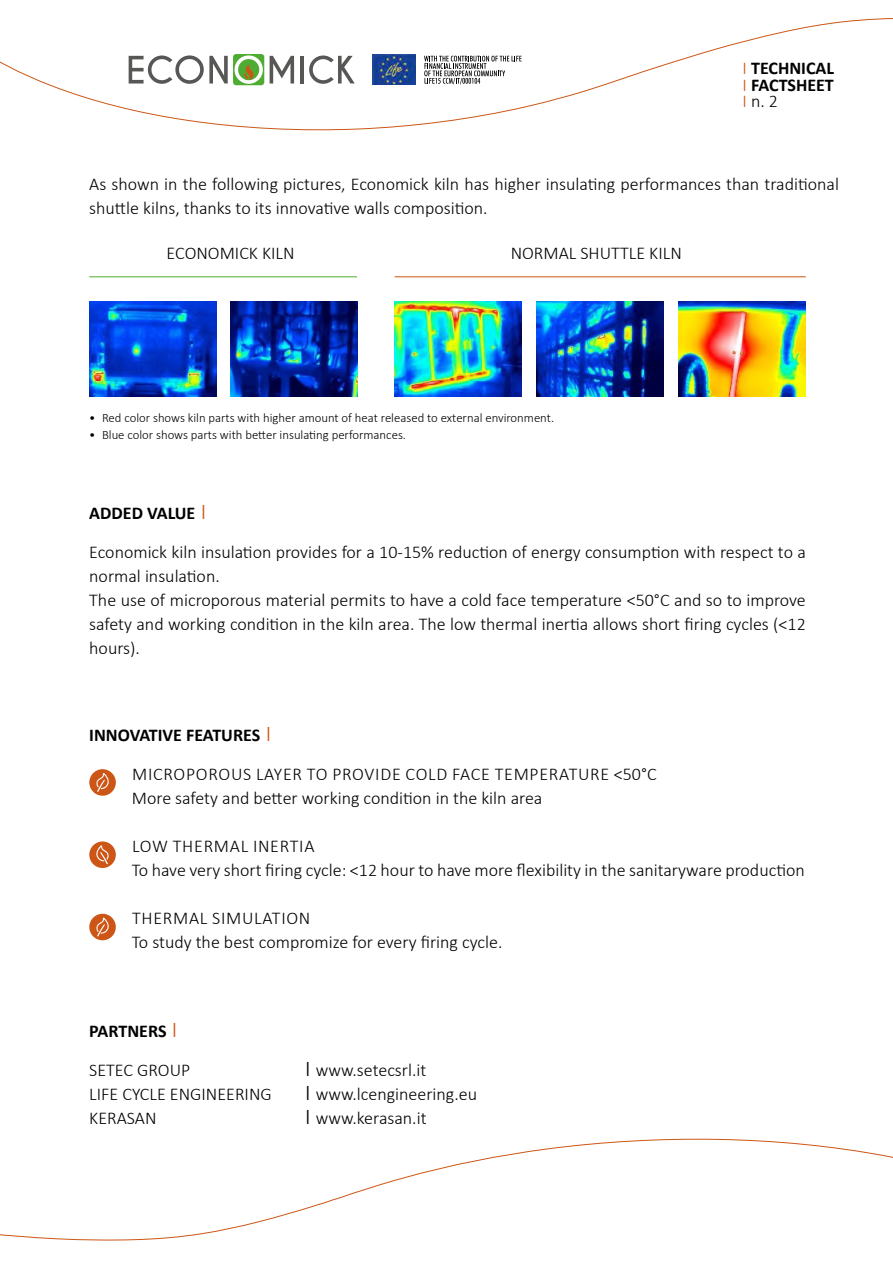
<style>
.page{position:relative;width:893px;height:1263px;background:#fff}
.page>*{position:absolute;margin:0;border:0;box-sizing:border-box;transform-origin:0 0}
.t1{font:300 18px/24px "Calibri";color:#000}
.t2{font:300 18px/39px "Calibri";letter-spacing:.04em;color:#000}
.t3{font:700 18px/16.5px "Calibri";color:#000;text-align:justify}
.t4{font:300 12.75px "Calibri";color:#000}
.s1{font-weight:300;color:#cd5616}
.s2{font-weight:300}
.s3{font-weight:700}
.s4{font-size:22.5px;color:#cd5616}
.s5{font-size:22.5px}
</style>
<div class="page">
<svg style="left:1px;top:18px;width:891px;height:113px"></svg>
<svg style="left:233px;top:54px;width:31px;height:31px"></svg>
<svg style="left:129px;top:55px;width:99px;height:29px"></svg>
<svg style="left:270px;top:56px;width:24px;height:28px"></svg>
<hr style="left:300px;top:56px;width:4px;height:28px;background:#575756">
<svg style="left:309px;top:56px;width:46px;height:28px"></svg>
<svg style="left:235px;top:55px;width:28px;height:29px"></svg>
<svg style="left:424px;top:56px;width:98px;height:28px"></svg>
<img style="left:373px;top:54px;width:43px;height:30px">
<svg style="left:1px;top:1138px;width:891px;height:103px"></svg>
<div style="left:89px;top:769px;width:27px;height:27px;background:#cd5616;border-radius:50%"></div>
<div style="left:89px;top:841px;width:27px;height:27px;background:#cd5616;border-radius:50%"></div>
<div style="left:89px;top:914px;width:27px;height:26px;background:#cd5616;border-radius:50%"></div>
<svg style="left:96px;top:773px;width:13px;height:19px"></svg>
<svg style="left:96px;top:845px;width:13px;height:19px"></svg>
<svg style="left:96px;top:917px;width:13px;height:19px"></svg>
<img style="left:89px;top:301px;width:127px;height:95px">
<img style="left:230px;top:301px;width:127px;height:95px">
<img style="left:395px;top:301px;width:127px;height:95px">
<img style="left:537px;top:301px;width:127px;height:95px">
<img style="left:679px;top:301px;width:127px;height:95px">
<hr style="left:89px;top:276px;width:268px;height:1px;background:#4fac33">
<hr style="left:395px;top:276px;width:411px;height:1px;background:#cd5616">
<p class="t3" style="left:743px;top:60px;width:93px"><span class="s1">I</span> TECHNICAL <span class="s1">I</span> FACTSHEET <span class="s1">I</span> <span class="s2">n. 2</span></p>
<p class="t1" style="left:89px;top:172px;width:751px">As shown in the following pictures, Economick kiln has higher insulating performances than traditional shuttle kilns, thanks to its innovative walls composition.</p>
<p class="t1" style="left:167px;top:241px;width:129px">ECONOMICK KILN</p>
<p class="t1" style="left:511px;top:241px;width:173px">NORMAL SHUTTLE KILN</p>
<p class="t4" style="left:89px;top:410px;width:466px">• Red color shows kiln parts with higher amount of heat released to external environment.</p>
<p class="t4" style="left:89px;top:427px;width:318px">• Blue color shows parts with better insulating performances.</p>
<p class="t1" style="left:89px;top:494px;width:718px;line-height:39px"><span class="s3">ADDED VALUE</span> <span class="s4">I<br></span>Economick kiln insulation provides for a 10-15% reduction of energy consumption with respect to a</p>
<p class="t1" style="left:89px;top:564px;width:718px">normal insulation.<br>The use of microporous material permits to have a cold face temperature &lt;50°C and so to improve safety and working condition in the kiln area. The low thermal inertia allows short firing cycles (&lt;12 hours).</p>
<p class="t2" style="left:132px;top:715px;width:526px;text-indent:-43px"><span class="s3">INNOVATIVE FEATURES</span> <span class="s4">I<br></span>MICROPOROUS LAYER TO PROVIDE COLD FACE TEMPERATURE &lt;50°C</p>
<p class="t1" style="left:132px;top:786px;width:412px">More safety and better working condition in the kiln area</p>
<p class="t1" style="left:132px;top:834px;width:674px">LOW THERMAL INERTIA<br>To have very short firing cycle: &lt;12 hour to have more flexibility in the sanitaryware production</p>
<p class="t1" style="left:132px;top:906px;width:372px">THERMAL SIMULATION<br>To study the best compromize for every firing cycle.</p>
<p class="t1" style="left:89px;top:1011px;width:103px;line-height:39px"><span class="s3">PARTNERS</span> <span class="s4">I<br></span>SETEC GROUP</p>
<p class="t1" style="left:305px;top:1058px;width:123px"><span class="s5">I</span> www.setecsrl.it</p>
<p class="t1" style="left:89px;top:1082px;width:184px">LIFE CYCLE ENGINEERING</p>
<p class="t1" style="left:305px;top:1082px;width:173px"><span class="s5">I</span> www.lcengineering.eu</p>
<p class="t1" style="left:89px;top:1106px;width:69px">KERASAN</p>
<p class="t1" style="left:305px;top:1106px;width:123px"><span class="s5">I</span> www.kerasan.it</p>
</div>
